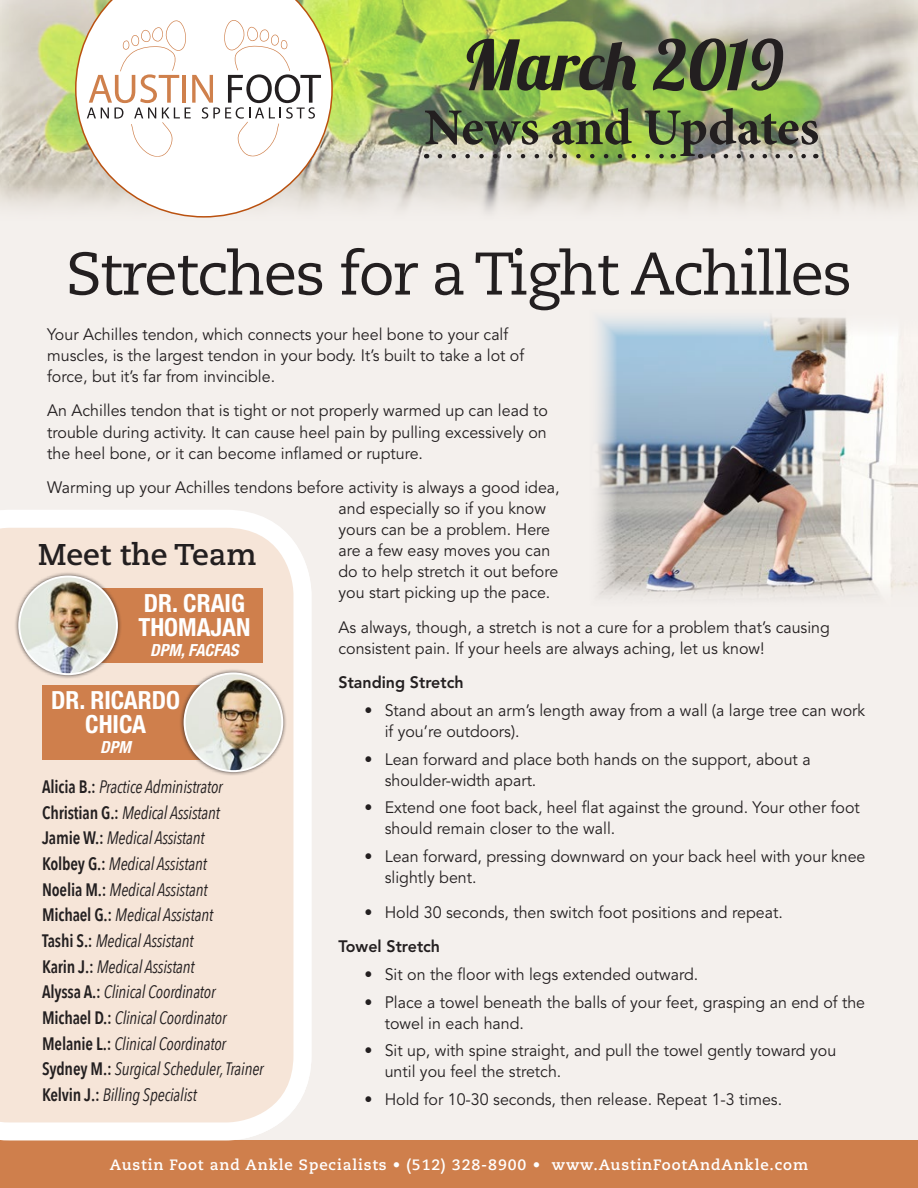
<style>
.page{position:relative;width:918px;height:1188px;background:#fff}
.page>*{position:absolute;margin:0;border:0;box-sizing:border-box;transform-origin:0 0}
.t1{font:69.15px "Lobster 1.3";color:#231f20}
.t2{font:60px "Caecilia LT Std";letter-spacing:-.03em;color:#231f20}
.t3{font:700 51.6px "Minion Pro";letter-spacing:-.005em;color:#231f20}
.t4{font:700 30px "Caecilia LT Std";color:#231f20}
.t5{font:700 condensed 25.05px/23.7px "Helvetica Neue LT Std";color:#fff;text-align:center}
.t6{font:italic 18px "Avenir Next Condensed";letter-spacing:-.01em;color:#231f20;scale:.94 1}
.t7{font:italic 700 condensed 16.65px "Helvetica Neue LT Std";color:#fff}
.t8{font:16.5px/21px "Avenir LT Std";color:#231f20}
.t9{font:800 16.5px "Avenir LT Std";color:#231f20}
.t10{font:700 15px "Caecilia LT Std";letter-spacing:.06em;color:#fff}
.s1{font-weight:800}
.s2{font-weight:600;font-style:normal}
</style>
<div class="page">
<div style="left:0;top:135px;width:918px;height:1053px;background:#f4f0ed"></div>
<img style="left:596px;top:316px;width:322px;height:283px">
<img style="left:0;top:0;width:918px;height:213px">
<div style="left:0;top:1140px;width:918px;height:48px;background:#cf7f4c"></div>
<svg style="left:440px;top:154px;width:226px;height:4px"></svg>
<svg style="left:713px;top:154px;width:96px;height:4px"></svg>
<svg style="left:0;top:510px;width:311px;height:630px;background:#f7e8dd"></svg>
<div style="left:76px;top:588px;width:187px;height:75px;background:#cf7f4c"></div>
<div style="left:14px;top:571px;width:108px;height:108px;background:#231f20;opacity:.75"></div>
<img style="left:19px;top:577px;width:98px;height:97px;border-radius:49px">
<div style="left:18px;top:576px;width:100px;height:99px;border:2px solid #fff;border-radius:50%"></div>
<div style="left:42px;top:685px;width:188px;height:74px;background:#cf7f4c"></div>
<div style="left:180px;top:668px;width:108px;height:108px;background:#231f20;opacity:.75"></div>
<img style="left:185px;top:673px;width:97px;height:98px;border-radius:49px">
<div style="left:184px;top:672px;width:99px;height:100px;border:2px solid #fff;border-radius:50%"></div>
<svg style="left:75px;top:0;width:258px;height:218px"></svg>
<p class="t1" style="left:464px;top:21px;width:321px">March 2019</p>
<p class="t3" style="left:424px;top:97px;width:396px">News and Updates</p>
<p class="t2" style="left:66px;top:239px;width:788px">Stretches for a Tight Achilles</p>
<p class="t8" style="left:47px;top:324px;width:478px">Your Achilles tendon, which connects your heel bone to your calf muscles, is the largest tendon in your body. It’s built to take a lot of force, but it’s far from invincible.</p>
<p class="t8" style="left:47px;top:401px;width:502px;text-align:justify">An Achilles tendon that is tight or not properly warmed up can lead to trouble during activity. It can cause heel pain by pulling excessively on the heel bone, or it can become inflamed or rupture.</p>
<p class="t8" style="left:338px;top:477px;width:223px;text-indent:-291px">Warming up your Achilles tendons before activity is always a good idea, and especially so if you know yours can be a problem. Here are a few easy moves you can do to help stretch it out before you start picking up the pace.</p>
<p class="t8" style="left:338px;top:617px;width:493px">As always, though, a stretch is not a cure for a problem that’s causing consistent pain. If your heels are always aching, let us know!</p>
<p class="t9" style="left:338px;top:673px;width:127px">Standing Stretch</p>
<p class="t8" style="left:385px;top:700px;width:482px;text-indent:-20px">• Stand about an arm’s length away from a wall (a large tree can work if you’re outdoors).</p>
<p class="t8" style="left:385px;top:749px;width:427px;text-indent:-20px">• Lean forward and place both hands on the support, about a shoulder-width apart.</p>
<p class="t8" style="left:385px;top:798px;width:477px;text-indent:-20px">• Extend one foot back, heel flat against the ground. Your other foot should remain closer to the wall.</p>
<p class="t8" style="left:385px;top:846px;width:482px;text-indent:-20px">• Lean forward, pressing downward on your back heel with your knee slightly bent.</p>
<p class="t8" style="left:338px;top:895px;width:446px;line-height:34.5px;text-indent:26px">• Hold 30 seconds, then switch foot positions and repeat.<br><span class="s1">Towel Stretch</span></p>
<p class="t8" style="left:365px;top:964px;width:335px">• Sit on the floor with legs extended outward.</p>
<p class="t8" style="left:385px;top:992px;width:482px;text-indent:-20px">• Place a towel beneath the balls of your feet, grasping an end of the towel in each hand.</p>
<p class="t8" style="left:385px;top:1041px;width:453px;text-indent:-20px">• Sit up, with spine straight, and pull the towel gently toward you until you feel the stretch.</p>
<p class="t8" style="left:365px;top:1089px;width:419px">• Hold for 10-30 seconds, then release. Repeat 1-3 times.</p>
<p class="t4" style="left:38px;top:536px;width:220px">Meet the Team</p>
<p class="t5" style="left:144px;top:591px;width:103px">DR. CRAIG</p>
<p class="t5" style="left:138px;top:615px;width:114px">THOMAJAN</p>
<p class="t7" style="left:150px;top:640px;width:90px">DPM, FACFAS</p>
<p class="t5" style="left:51px;top:688px;width:130px">DR. RICARDO<br>CHICA</p>
<p class="t7" style="left:100px;top:737px;width:32px">DPM</p>
<p class="t6" style="left:42px;top:776px;width:194px"><span class="s2">Alicia B.:</span> Practice Administrator</p>
<p class="t6" style="left:42px;top:802px;width:191px"><span class="s2">Christian G.:</span> Medical Assistant</p>
<p class="t6" style="left:42px;top:827px;width:174px"><span class="s2">Jamie W.:</span> Medical Assistant</p>
<p class="t6" style="left:42px;top:853px;width:177px"><span class="s2">Kolbey G.:</span> Medical Assistant</p>
<p class="t6" style="left:42px;top:879px;width:177px"><span class="s2">Noelia M.:</span> Medical Assistant</p>
<p class="t6" style="left:42px;top:904px;width:184px"><span class="s2">Michael G.:</span> Medical Assistant</p>
<p class="t6" style="left:42px;top:930px;width:163px"><span class="s2">Tashi S.:</span> Medical Assistant</p>
<p class="t6" style="left:42px;top:956px;width:164px"><span class="s2">Karin J.:</span> Medical Assistant</p>
<p class="t6" style="left:42px;top:981px;width:186px"><span class="s2">Alyssa A.:</span> Clinical Coordinator</p>
<p class="t6" style="left:42px;top:1007px;width:198px"><span class="s2">Michael D.:</span> Clinical Coordinator</p>
<p class="t6" style="left:42px;top:1032px;width:197px"><span class="s2">Melanie L.:</span> Clinical Coordinator</p>
<p class="t6" style="left:42px;top:1058px;width:237px"><span class="s2">Sydney M.:</span> Surgical Scheduler, Trainer</p>
<p class="t6" style="left:42px;top:1084px;width:166px"><span class="s2">Kelvin J.:</span> Billing Specialist</p>
<p class="t10" style="left:110px;top:1156px;width:700px">Austin Foot and Ankle Specialists • (512) 328-8900 • www.AustinFootAndAnkle.com</p>
</div>
